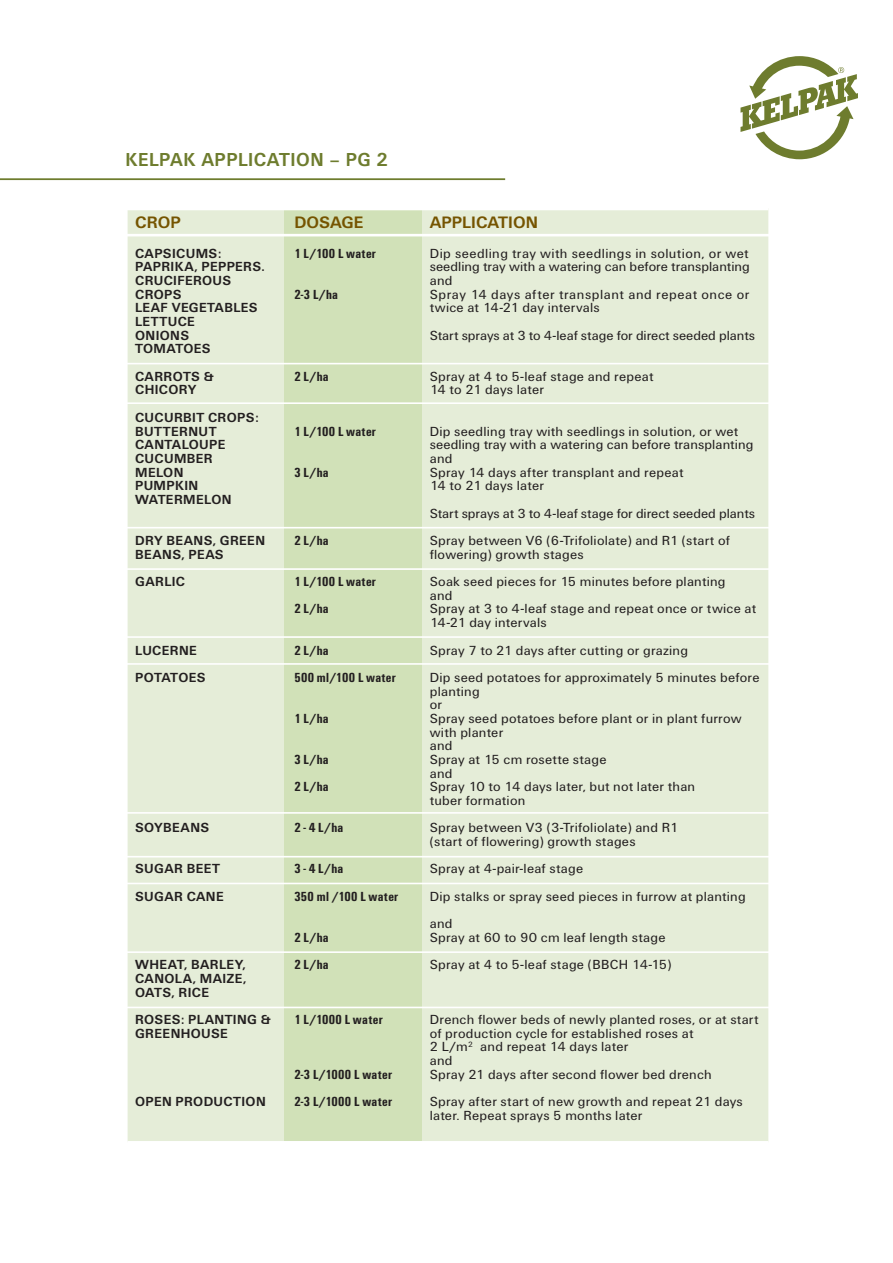
<style>
.page{position:relative;width:893px;height:1263px;background:#fff}
.page>*{position:absolute;margin:0;border:0;box-sizing:border-box;transform-origin:0 0}
.t1{font:700 19.5px "Unitus T";letter-spacing:.03em;color:#6e7c2e;scale:.96 1}
.t2{font:700 17.25px "Unitus T";color:#755400}
.t3{font:13.65px/13.6px "Unitus T";letter-spacing:.015em;color:#231f20}
.t4{font:700 13.65px/13.6px "Unitus T";letter-spacing:.025em;color:#231f20}
.t5{font:700 condensed 13.65px/27.3px "Unitus T";letter-spacing:.02em;color:#231f20}
</style>
<div class="page">
<hr style="left:0;top:178px;width:505px;height:2px;background:#6e7c2e">
<div style="left:128px;top:210px;width:640px;height:931px;background:#e5edd8"></div>
<div style="left:284px;top:208px;width:137px;height:934px;background:#d1e1b8"></div>
<hr style="left:128px;top:234px;width:640px;height:2px;background:#fff">
<hr style="left:128px;top:363px;width:640px;height:1px;background:#fff">
<hr style="left:128px;top:402px;width:640px;height:2px;background:#fff">
<hr style="left:128px;top:527px;width:640px;height:1px;background:#fff">
<hr style="left:128px;top:568px;width:640px;height:2px;background:#fff">
<hr style="left:128px;top:636px;width:640px;height:2px;background:#fff">
<hr style="left:128px;top:663px;width:640px;height:2px;background:#fff">
<hr style="left:128px;top:812px;width:640px;height:2px;background:#fff">
<hr style="left:128px;top:856px;width:640px;height:1px;background:#fff">
<hr style="left:128px;top:883px;width:640px;height:1px;background:#fff">
<hr style="left:128px;top:951px;width:640px;height:2px;background:#fff">
<hr style="left:128px;top:1007px;width:640px;height:1px;background:#fff">
<hr style="left:128px;top:1141px;width:640px;height:3px;background:#fff">
<hr style="left:128px;top:208px;width:640px;height:2px;background:#fff">
<svg style="left:740px;top:56px;width:118px;height:103px"></svg>
<h1 class="t1" style="left:125px;top:148px;width:275px">KELPAK APPLICATION – PG 2</h1>
<p class="t2" style="left:135px;top:213px;width:47px">CROP</p>
<p class="t4" style="left:135px;top:246px;width:131px">CAPSICUMS:<br>PAPRIKA, PEPPERS.<br>CRUCIFEROUS<br>CROPS<br>LEAF VEGETABLES<br>LETTUCE<br>ONIONS<br>TOMATOES</p>
<p class="t4" style="left:135px;top:369px;width:80px">CARROTS &amp;<br>CHICORY</p>
<p class="t4" style="left:135px;top:410px;width:125px">CUCURBIT CROPS:<br>BUTTERNUT<br>CANTALOUPE<br>CUCUMBER<br>MELON<br>PUMPKIN<br>WATERMELON</p>
<p class="t4" style="left:135px;top:533px;width:131px">DRY BEANS, GREEN<br>BEANS, PEAS</p>
<p class="t4" style="left:135px;top:574px;width:51px">GARLIC</p>
<p class="t4" style="left:135px;top:636px;width:72px;line-height:27.3px">LUCERNE<br>POTATOES</p>
<p class="t4" style="left:135px;top:821px;width:76px">SOYBEANS</p>
<p class="t4" style="left:135px;top:855px;width:90px;line-height:27.3px">SUGAR BEET<br>SUGAR CANE</p>
<p class="t4" style="left:135px;top:958px;width:113px;text-align:justify">WHEAT, BARLEY, CANOLA, MAIZE, OATS, RICE</p>
<p class="t4" style="left:135px;top:1012px;width:137px">ROSES: PLANTING &amp;<br>GREENHOUSE</p>
<p class="t4" style="left:135px;top:1094px;width:132px">OPEN PRODUCTION</p>
<p class="t2" style="left:294px;top:213px;width:71px">DOSAGE</p>
<p class="t5" style="left:294px;top:239px;width:83px">1 L/100 L water</p>
<p class="t5" style="left:294px;top:280px;width:45px">2-3 L/ha</p>
<p class="t5" style="left:294px;top:362px;width:36px">2 L/ha</p>
<p class="t5" style="left:294px;top:417px;width:83px">1 L/100 L water</p>
<p class="t5" style="left:294px;top:458px;width:36px">3 L/ha</p>
<p class="t5" style="left:294px;top:527px;width:36px">2 L/ha</p>
<p class="t5" style="left:294px;top:568px;width:83px">1 L/100 L water<br>2 L/ha</p>
<p class="t5" style="left:294px;top:636px;width:103px">2 L/ha<br>500 ml/100 L water</p>
<p class="t5" style="left:294px;top:704px;width:36px">1 L/ha</p>
<p class="t5" style="left:294px;top:745px;width:36px">3 L/ha<br>2 L/ha</p>
<p class="t5" style="left:294px;top:814px;width:50px">2 - 4 L/ha</p>
<p class="t5" style="left:294px;top:855px;width:105px">3 - 4 L/ha<br>350 ml /100 L water</p>
<p class="t5" style="left:294px;top:923px;width:36px">2 L/ha<br>2 L/ha</p>
<p class="t5" style="left:294px;top:1005px;width:90px">1 L/1000 L water</p>
<p class="t5" style="left:294px;top:1060px;width:99px">2-3 L/1000 L water<br>2-3 L/1000 L water</p>
<p class="t2" style="left:430px;top:213px;width:110px">APPLICATION</p>
<p class="t3" style="left:430px;top:246px;width:322px">Dip seedling tray with seedlings in solution, or wet seedling tray with a watering can before transplanting and<br>Spray 14 days after transplant and repeat once or twice at 14-21 day intervals</p>
<p class="t3" style="left:430px;top:328px;width:327px">Start sprays at 3 to 4-leaf stage for direct seeded plants</p>
<p class="t3" style="left:430px;top:369px;width:225px">Spray at 4 to 5-leaf stage and repeat<br>14 to 21 days later</p>
<p class="t3" style="left:430px;top:424px;width:325px">Dip seedling tray with seedlings in solution, or wet seedling tray with a watering can before transplanting and<br>Spray 14 days after transplant and repeat<br>14 to 21 days later</p>
<p class="t3" style="left:430px;top:499px;width:327px;line-height:27.3px">Start sprays at 3 to 4-leaf stage for direct seeded plants<br>Spray between V6 (6-Trifoliolate) and R1 (start of</p>
<p class="t3" style="left:430px;top:540px;width:297px;line-height:27.3px">flowering) growth stages<br>Soak seed pieces for 15 minutes before planting</p>
<p class="t3" style="left:430px;top:588px;width:328px">and<br>Spray at 3 to 4-leaf stage and repeat once or twice at<br>14-21 day intervals</p>
<p class="t3" style="left:430px;top:636px;width:331px;line-height:27.3px">Spray 7 to 21 days after cutting or grazing<br>Dip seed potatoes for approximately 5 minutes before</p>
<p class="t3" style="left:430px;top:684px;width:313px">planting<br>or<br>Spray seed potatoes before plant or in plant furrow with planter<br>and<br>Spray at 15 cm rosette stage<br>and<br>Spray 10 to 14 days later, but not later than<br>tuber formation</p>
<p class="t3" style="left:430px;top:821px;width:250px">Spray between V3 (3-Trifoliolate) and R1 (start of flowering) growth stages</p>
<p class="t3" style="left:430px;top:855px;width:318px;line-height:27.3px">Spray at 4-pair-leaf stage<br>Dip stalks or spray seed pieces in furrow at planting and</p>
<p class="t3" style="left:430px;top:923px;width:243px;line-height:27.3px">Spray at 60 to 90 cm leaf length stage<br>Spray at 4 to 5-leaf stage (BBCH 14-15)</p>
<p class="t3" style="left:430px;top:1012px;width:330px">Drench flower beds of newly planted roses, or at start of production cycle for established roses at<br>2 L/m<sup>2</sup> and repeat 14 days later<br>and<br>Spray 21 days after second flower bed drench</p>
<p class="t3" style="left:430px;top:1094px;width:315px">Spray after start of new growth and repeat 21 days later. Repeat sprays 5 months later</p>
</div>
